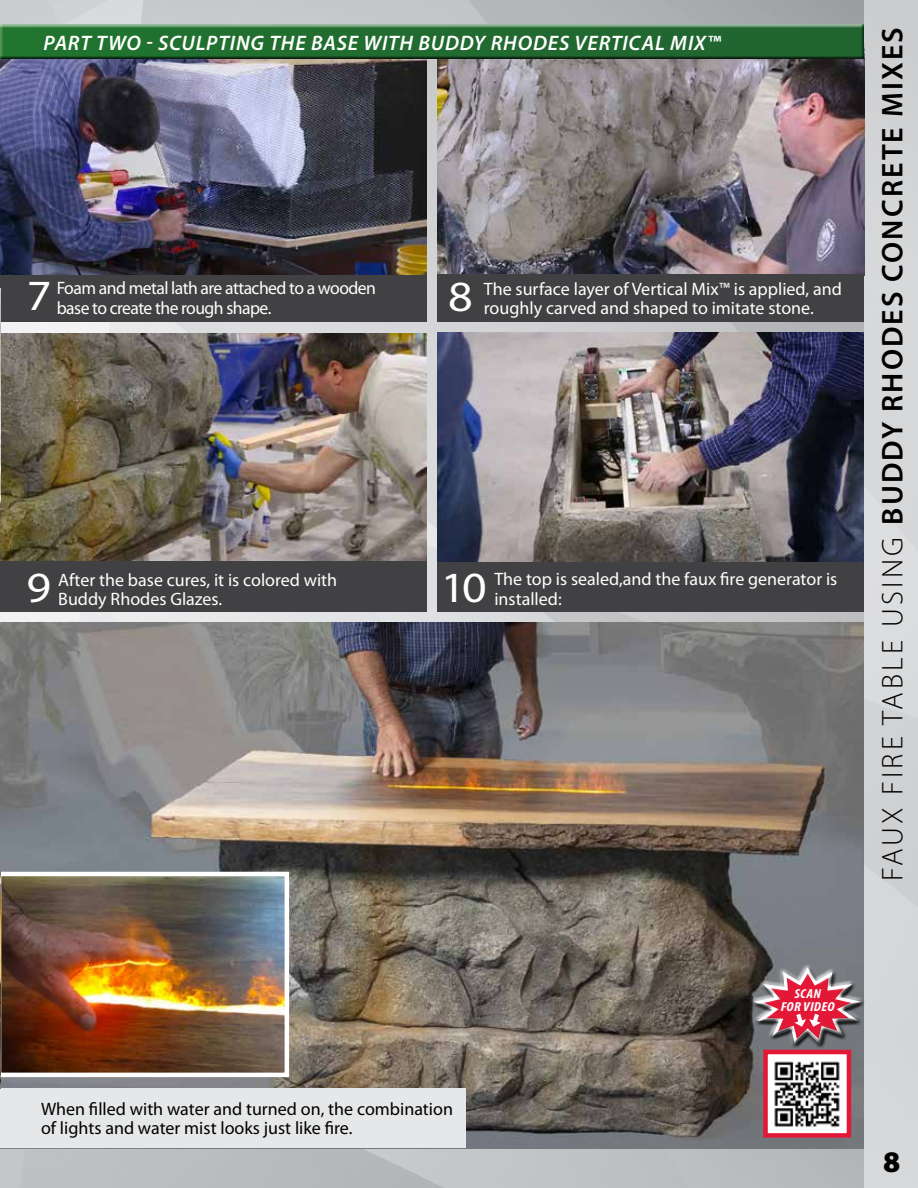
<style>
.page{position:relative;width:918px;height:1188px;background:#fff}
.page>*{position:absolute;margin:0;border:0;box-sizing:border-box;transform-origin:0 0}
.t1{font:43.2px "Myriad Pro";color:#fff;scale:1.11 1}
.t2{font:600 30px "Myriad Pro";letter-spacing:.07em;color:#000}
.t3{font:900 30px "Myriad Pro";color:#000}
.t4{font:italic 600 21px "Myriad Pro";letter-spacing:.035em;color:#fff}
.t5{font:18px "Myriad Pro";color:#fff}
.t6{font:18px/19.5px "Myriad Pro";color:#000}
.t7{font:18px "Myriad Pro";letter-spacing:-.03em;color:#fff}
.t8{font:italic 700 condensed 13.05px/13.2px "Myriad Pro";letter-spacing:.02em;color:#fff;text-align:center;scale:1.14 1}
.s1{font-weight:300}
</style>
<div class="page">
<img style="left:0;top:0;width:864px;height:1188px">
<div style="left:864px;top:0;width:54px;height:1188px;background:#d6d7d8"></div>
<img style="left:438px;top:60px;width:426px;height:214px">
<div style="left:438px;top:274px;width:426px;height:48px;background:#414042"></div>
<img style="left:0;top:333px;width:427px;height:228px">
<div style="left:0;top:561px;width:427px;height:51px;background:#414042"></div>
<div style="left:438px;top:562px;width:426px;height:50px;background:#414042"></div>
<div style="left:0;top:274px;width:427px;height:48px;background:#414042"></div>
<img style="left:0;top:60px;width:427px;height:214px">
<img style="left:0;top:622px;width:864px;height:526px">
<img style="left:438px;top:333px;width:426px;height:229px">
<img style="left:1px;top:872px;width:288px;height:205px">
<div style="left:0;top:1088px;width:466px;height:60px;background:#e6e7e8"></div>
<img style="left:0;top:872px;width:1px;height:216px">
<img style="left:0;top:301px;width:1px;height:202px">
<img style="left:0;top:577px;width:1px;height:216px">
<hr style="left:0;top:262px;width:1px;height:39px;background:#25335b">
<hr style="left:0;top:265px;width:1px;height:36px;background:#000;opacity:.75">
<div style="left:0;top:20px;width:865px;height:40px;background:#fff;opacity:.75"></div>
<div style="left:0;top:23px;width:865px;height:37px;background:#000;opacity:.75"></div>
<div style="left:750px;top:964px;width:114px;height:83px;background:#fff;opacity:.75"></div>
<svg style="left:749px;top:966px;width:116px;height:174px"></svg>
<p class="t4" style="left:43px;top:30px;width:679px">PART TWO - SCULPTING THE BASE WITH BUDDY RHODES VERTICAL MIX™</p>
<h1 class="t1" style="left:27px;top:269px;width:24px">7</h1>
<p class="t7" style="left:57px;top:277px;width:321px">Foam and metal lath are attached to a wooden</p>
<p class="t7" style="left:57px;top:297px;width:216px">base to create the rough shape.</p>
<h1 class="t1" style="left:448px;top:270px;width:24px">8</h1>
<p class="t5" style="left:484px;top:277px;width:360px">The surface layer of Vertical Mix™ is applied, and</p>
<p class="t5" style="left:484px;top:297px;width:331px">roughly carved and shaped to imitate stone.</p>
<h1 class="t1" style="left:26px;top:561px;width:24px">9</h1>
<p class="t5" style="left:58px;top:568px;width:280px">After the base cures, it is colored with</p>
<p class="t5" style="left:58px;top:588px;width:165px">Buddy Rhodes Glazes.</p>
<h1 class="t1" style="left:441px;top:561px;width:43px">10</h1>
<p class="t5" style="left:494px;top:568px;width:345px">The top is sealed,and the faux fire generator is</p>
<p class="t5" style="left:494px;top:587px;width:69px">installed:</p>
<h2 class="t2" style="left:873px;top:881px;width:855px;rotate:-90deg"><span class="s1">FAUX FIRE TABLE USING</span> BUDDY RHODES CONCRETE MIXES</h2>
<p class="t6" style="left:41px;top:1099px;width:413px">When filled with water and turned on, the combination of lights and water mist looks just like fire.</p>
<p class="t8" style="left:781px;top:986px;width:49px">SCAN<br>FOR VIDEO</p>
<h2 class="t3" style="left:883px;top:1142px;width:19px">8</h2>
</div>
